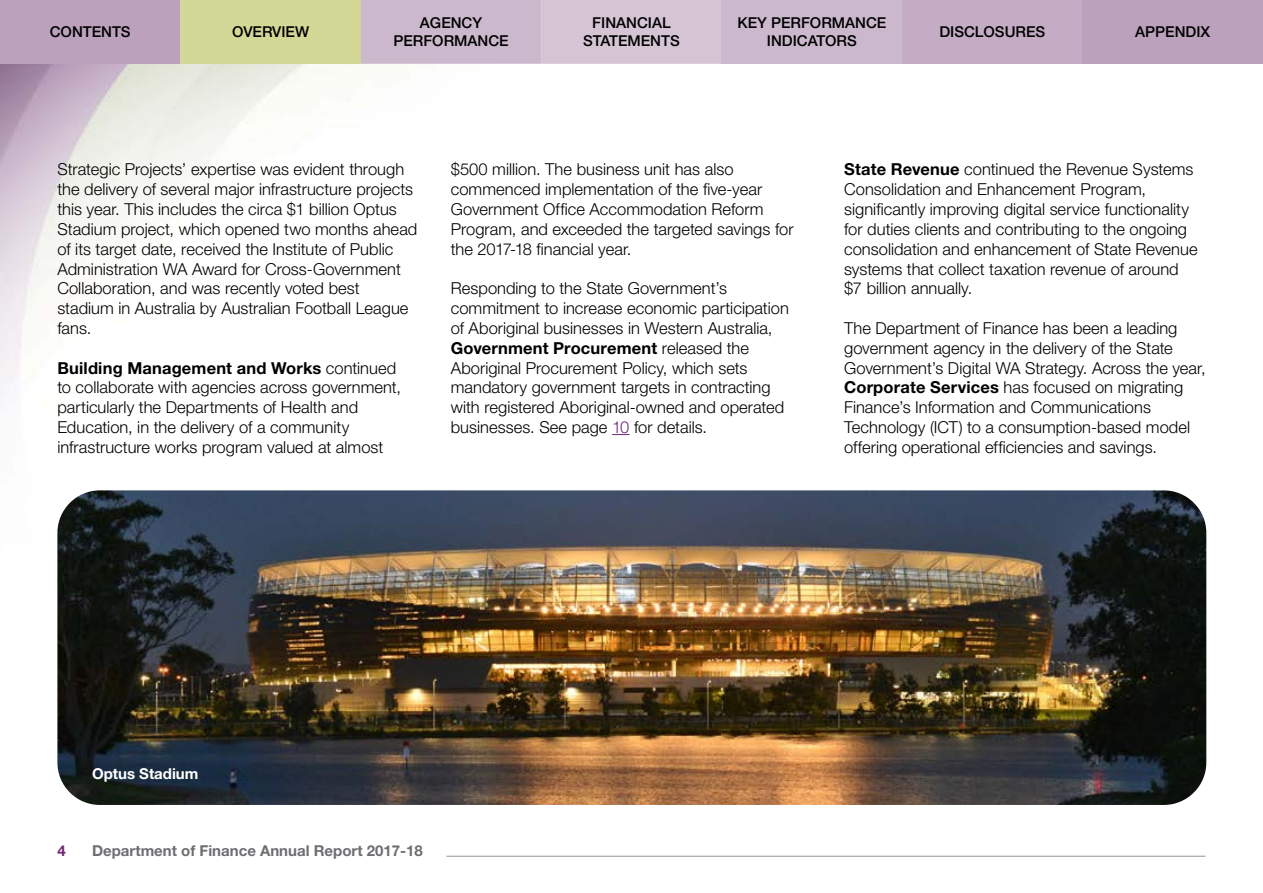
<style>
.page{position:relative;width:1263px;height:893px;background:#fff}
.page>*{position:absolute;margin:0;border:0;box-sizing:border-box;transform-origin:0 0}
.t1{font:300 16.5px/19.8px "Helvetica Neue LT Std";color:#000}
.t2{font:500 15px/18px "Helvetica Neue LT Std";color:#000;text-align:center}
.t3{font:700 15px "Helvetica Neue LT Std";color:#6d6e71}
.t4{font:700 15px "Helvetica Neue LT Std";color:#fff}
.t5{font:700 15px "Helvetica Neue LT Std";color:#6f2770}
.s1{font-weight:700}
.s2{color:#6f2671}
</style>
<div class="page">
<hr style="left:446px;top:856px;width:759px;height:1px;background:#939598">
<svg style="left:612px;top:434px;width:17px;height:1px"></svg>
<img style="left:57px;top:490px;width:1149px;height:315px">
<div style="left:0;top:0;width:180px;height:64px;background:#bba1bc"></div>
<div style="left:180px;top:0;width:181px;height:64px;background:#d4d896"></div>
<svg style="left:361px;top:0;width:361px;height:64px;background:#cfbed0"></svg>
<div style="left:722px;top:0;width:180px;height:64px;background:#cbb8cc"></div>
<div style="left:902px;top:0;width:180px;height:64px;background:#c3acc4"></div>
<div style="left:1082px;top:0;width:181px;height:64px;background:#bba1bc"></div>
<p class="t2" style="left:50px;top:23px;width:82px">CONTENTS</p>
<p class="t2" style="left:232px;top:23px;width:79px">OVERVIEW</p>
<p class="t2" style="left:393px;top:13px;width:117px">AGENCY<br>PERFORMANCE</p>
<p class="t2" style="left:583px;top:13px;width:98px">FINANCIAL<br>STATEMENTS</p>
<p class="t2" style="left:737px;top:13px;width:150px">KEY PERFORMANCE<br>INDICATORS</p>
<p class="t2" style="left:939px;top:23px;width:107px">DISCLOSURES</p>
<p class="t2" style="left:1135px;top:23px;width:77px">APPENDIX</p>
<p class="t1" style="left:57px;top:159px;width:361px">Strategic Projects’ expertise was evident through the delivery of several major infrastructure projects this year. This includes the circa $1 billion Optus Stadium project, which opened two months ahead of its target date, received the Institute of Public Administration WA Award for Cross-Government Collaboration, and was recently voted best stadium in Australia by Australian Football League fans.</p>
<p class="t1" style="left:57px;top:357px;width:345px"><span class="s1">Building Management and Works</span> continued to collaborate with agencies across government, particularly the Departments of Health and Education, in the delivery of a community infrastructure works program valued at almost</p>
<p class="t1" style="left:451px;top:159px;width:344px">$500 million. The business unit has also commenced implementation of the five-year Government Office Accommodation Reform Program, and exceeded the targeted savings for the 2017-18 financial year.</p>
<p class="t1" style="left:451px;top:278px;width:340px">Responding to the State Government’s commitment to increase economic participation of Aboriginal businesses in Western Australia, <span class="s1">Government Procurement</span> released the Aboriginal Procurement Policy, which sets mandatory government targets in contracting with registered Aboriginal-owned and operated businesses. See page <span class="s2">10</span> for details.</p>
<p class="t1" style="left:844px;top:159px;width:355px"><span class="s1">State Revenue</span> continued the Revenue Systems Consolidation and Enhancement Program, significantly improving digital service functionality for duties clients and contributing to the ongoing consolidation and enhancement of State Revenue systems that collect taxation revenue of around $7 billion annually.</p>
<p class="t1" style="left:844px;top:318px;width:363px">The Department of Finance has been a leading government agency in the delivery of the State Government’s Digital WA Strategy. Across the year, <span class="s1">Corporate Services</span> has focused on migrating Finance’s Information and Communications Technology (ICT) to a consumption-based model offering operational efficiencies and savings.</p>
<p class="t4" style="left:92px;top:765px;width:108px">Optus Stadium</p>
<p class="t5" style="left:57px;top:842px;width:10px">4</p>
<p class="t3" style="left:92px;top:842px;width:332px">Department of Finance Annual Report 2017-18</p>
</div>
